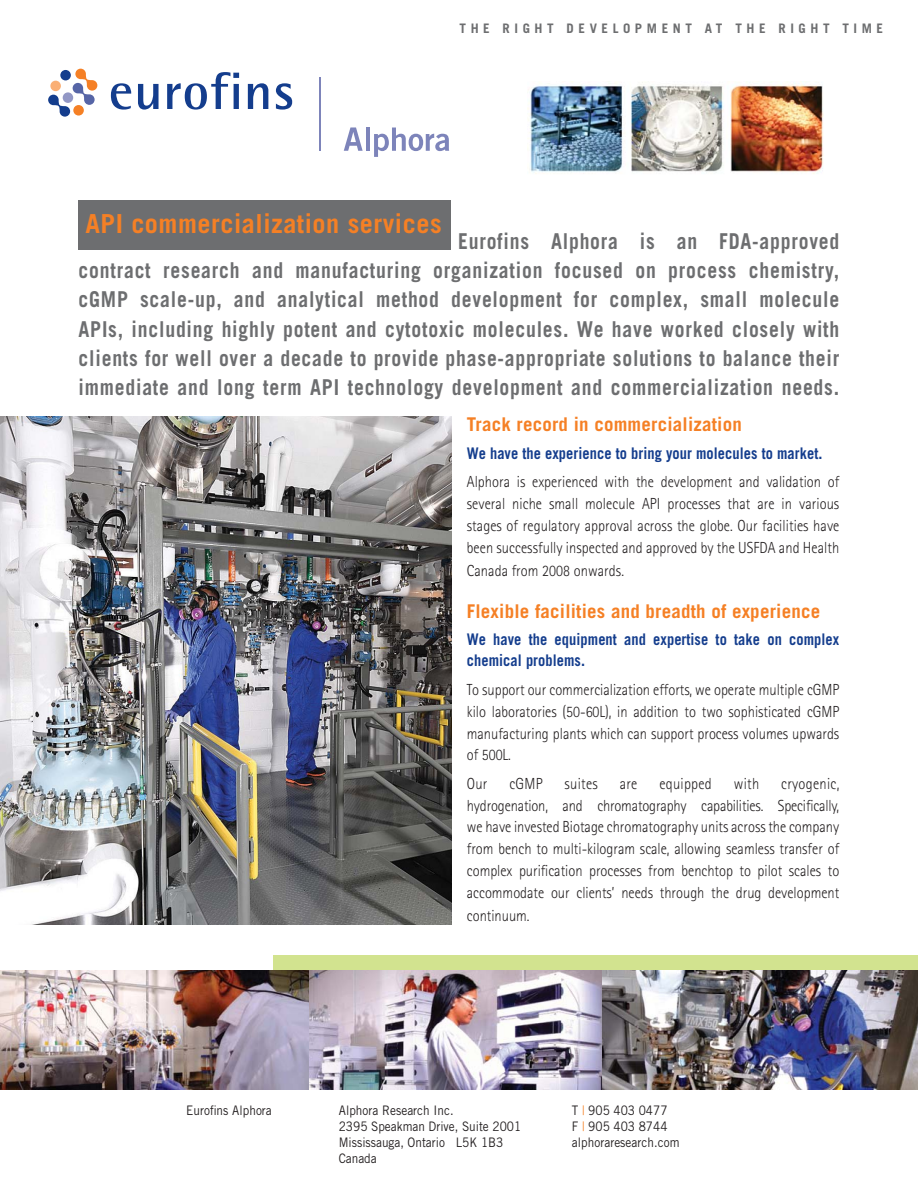
<style>
.page{position:relative;width:918px;height:1188px;background:#fff}
.page>*{position:absolute;margin:0;border:0;box-sizing:border-box;transform-origin:0 0}
.t1{font:700 26.25px "Trade Gothic";letter-spacing:.02em;color:#f58025}
.t2{font:700 21.9px/29.1px "Trade Gothic";letter-spacing:.04em;color:#6d6e70;text-align:justify;scale:.9 1}
.t3{font:700 18.9px "Trade Gothic";letter-spacing:.01em;color:#f58025}
.t4{font:300 16.05px/21.9px "Rotis Sans Serif";color:#231f20;text-align:justify;scale:.9 1}
.t5{font:700 16.05px/21.1px "Trade Gothic";letter-spacing:.005em;color:#143d8d;scale:.9 1}
.t6{font:300 16.05px "Rotis Sans Serif";letter-spacing:.02em;color:#231f20;scale:.9 1}
.t7{font:13.05px/16px "Trade Gothic";color:#231f20;scale:.9 1}
.t8{font:700 13.05px "Trade Gothic";letter-spacing:.35em;color:#6d6e70}
.s1{color:#f58025}
</style>
<div class="page">
<img style="left:0;top:417px;width:451px;height:507px">
<div style="left:79px;top:201px;width:372px;height:49px;background:#6d6e70"></div>
<svg style="left:48px;top:69px;width:49px;height:48px"></svg>
<div style="left:73px;top:105px;width:11px;height:11px;background:#f58025;border-radius:50%"></div>
<div style="left:50px;top:81px;width:11px;height:10px;background:#faaf75;border-radius:50%"></div>
<div style="left:60px;top:70px;width:11px;height:10px;background:#143d8d;border-radius:50%"></div>
<svg style="left:111px;top:83px;width:20px;height:27px"></svg>
<svg style="left:138px;top:84px;width:21px;height:26px"></svg>
<svg style="left:167px;top:72px;width:72px;height:38px"></svg>
<svg style="left:248px;top:83px;width:20px;height:26px"></svg>
<svg style="left:276px;top:83px;width:16px;height:27px"></svg>
<svg style="left:344px;top:127px;width:19px;height:24px"></svg>
<hr style="left:366px;top:128px;width:4px;height:23px;background:#7d84ba">
<svg style="left:374px;top:128px;width:75px;height:29px"></svg>
<hr style="left:319px;top:78px;width:2px;height:73px;background:#7d84ba">
<img style="left:528px;top:81px;width:296px;height:93px">
<div style="left:273px;top:955px;width:645px;height:15px;background:#d2e38f"></div>
<img style="left:0;top:970px;width:603px;height:119px">
<img style="left:603px;top:970px;width:315px;height:119px">
<p class="t8" style="left:460px;top:23px;width:425px">THE RIGHT DEVELOPMENT AT THE RIGHT TIME</p>
<h1 class="t1" style="left:86px;top:214px;width:358px">API commercialization services</h1>
<p class="t2" style="left:79px;top:229px;width:847px;text-indent:380px">Eurofins Alphora is an FDA-approved contract research and manufacturing organization focused on process chemistry, cGMP scale-up, and analytical method development for complex, small molecule APIs, including highly potent and cytotoxic molecules. We have worked closely with clients for well over a decade to provide phase-appropriate solutions to balance their immediate and long term API technology development and commercialization needs.</p>
<p class="t3" style="left:467px;top:417px;width:277px">Track record in commercialization</p>
<p class="t5" style="left:467px;top:444px;width:397px">We have the experience to bring your molecules to market.</p>
<p class="t4" style="left:467px;top:472px;width:415px">Alphora is experienced with the development and validation of several niche small molecule API processes that are in various stages of regulatory approval across the globe. Our facilities have been successfully inspected and approved by the USFDA and Health</p>
<p class="t4" style="left:467px;top:561px;width:176px">Canada from 2008 onwards.</p>
<p class="t3" style="left:467px;top:604px;width:355px">Flexible facilities and breadth of experience</p>
<p class="t5" style="left:467px;top:630px;width:415px">We have the equipment and expertise to take on complex chemical problems.</p>
<p class="t4" style="left:467px;top:680px;width:415px">To support our commercialization efforts, we operate multiple cGMP kilo laboratories (50-60L), in addition to two sophisticated cGMP manufacturing plants which can support process volumes upwards of 500L.</p>
<p class="t4" style="left:467px;top:774px;width:24px">Our</p>
<p class="t4" style="left:509px;top:774px;width:38px">cGMP</p>
<p class="t4" style="left:565px;top:774px;width:38px">suites</p>
<p class="t4" style="left:620px;top:774px;width:21px">are</p>
<p class="t6" style="left:659px;top:778px;width:60px">equipped</p>
<p class="t4" style="left:734px;top:774px;width:30px">with</p>
<p class="t4" style="left:467px;top:774px;width:415px;text-indent:314px">cryogenic, hydrogenation, and chromatography capabilities. Specifically, we have invested Biotage chromatography units across the company from bench to multi-kilogram scale, allowing seamless transfer of complex purification processes from benchtop to pilot scales to accommodate our clients’ needs through the drug development</p>
<p class="t4" style="left:467px;top:907px;width:71px">continuum.</p>
<p class="t7" style="left:186px;top:1104px;width:97px">Eurofins Alphora</p>
<p class="t7" style="left:572px;top:1104px;width:121px">T <span class="s1">|</span> 905 403 0477<br>F <span class="s1">|</span> 905 403 8744 alphoraresearch.com</p>
<p class="t7" style="left:339px;top:1104px;width:204px">Alphora Research Inc.<br>2395 Speakman Drive, Suite 2001<br>Mississauga, Ontario L5K 1B3<br>Canada</p>
</div>
